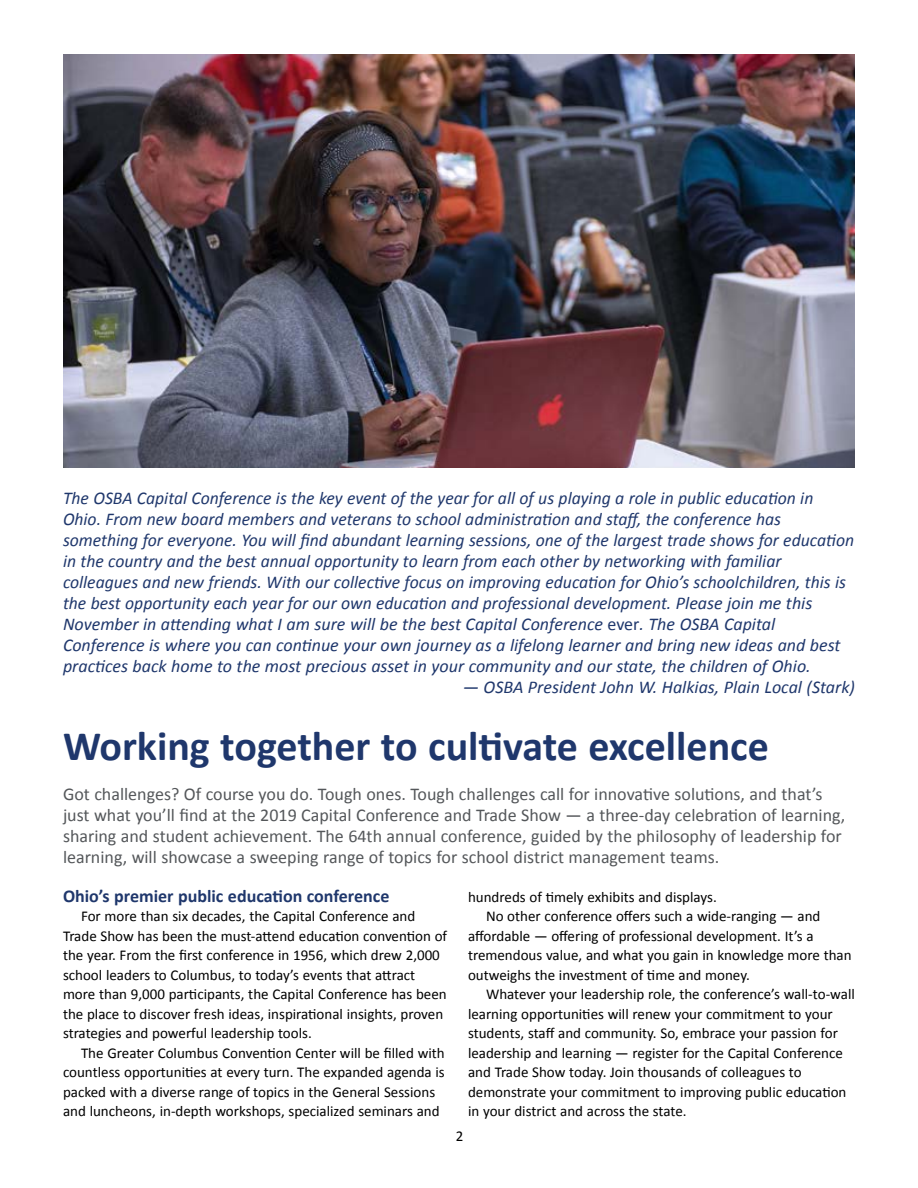
<style>
.page{position:relative;width:918px;height:1188px;background:#fff}
.page>*{position:absolute;margin:0;border:0;box-sizing:border-box;transform-origin:0 0}
.t1{font:700 42px "Calibri";color:#1f376c}
.t2{font:italic 18px/21px "Calibri";color:#1f376c}
.t3{font:18px/21px "Calibri";color:#54575a}
.t4{font:700 18px "Calibri";color:#1f376c}
.t5{font:15px/19.5px "Calibri";color:#000}
.s1{font-style:normal}
</style>
<div class="page">
<img style="left:63px;top:54px;width:792px;height:414px">
<p class="t2" style="left:63px;top:487px;width:793px">The OSBA Capital Conference is the key event of the year for all of us playing a role in public education in Ohio. From new board members and veterans to school administration and staff, the conference has something for everyone. You will find abundant learning sessions, one of the largest trade shows for education in the country and the best annual opportunity to learn from each other by networking with familiar colleagues and new friends. With our collective focus on improving education for Ohio’s schoolchildren, this is the best opportunity each year for our own education and professional development. Please join me this November in attending what I am sure will be the best Capital Conference <span class="s1">ever</span>. The OSBA Capital Conference is where you can continue your own journey as a lifelong learner and bring new ideas and best practices back home to the most precious asset in your community and our state, the children of Ohio.</p>
<p class="t2" style="left:463px;top:676px;width:394px">— OSBA President John W. Halkias, Plain Local (Stark)</p>
<h1 class="t1" style="left:63px;top:719px;width:707px">Working together to cultivate excellence</h1>
<p class="t3" style="left:63px;top:784px;width:784px">Got challenges? Of course you do. Tough ones. Tough challenges call for innovative solutions, and that’s just what you’ll find at the 2019 Capital Conference and Trade Show — a three-day celebration of learning, sharing and student achievement. The 64th annual conference, guided by the philosophy of leadership for learning, will showcase a sweeping range of topics for school district management teams.</p>
<p class="t4" style="left:63px;top:884px;width:328px">Ohio’s premier public education conference</p>
<p class="t5" style="left:63px;top:906px;width:386px;text-indent:18px">For more than six decades, the Capital Conference and Trade Show has been the must-attend education convention of the year. From the first conference in 1956, which drew 2,000 school leaders to Columbus, to today’s events that attract more than 9,000 participants, the Capital Conference has been the place to discover fresh ideas, inspirational insights, proven strategies and powerful leadership tools.</p>
<p class="t5" style="left:63px;top:1043px;width:383px;text-indent:18px">The Greater Columbus Convention Center will be filled with countless opportunities at every turn. The expanded agenda is packed with a diverse range of topics in the General Sessions and luncheons, in-depth workshops, specialized seminars and</p>
<p class="t5" style="left:468px;top:887px;width:250px">hundreds of timely exhibits and displays.</p>
<p class="t5" style="left:486px;top:906px;width:336px">No other conference offers such a wide-ranging — and</p>
<p class="t5" style="left:468px;top:926px;width:347px">affordable — offering of professional development. It’s a</p>
<p class="t5" style="left:468px;top:945px;width:385px">tremendous value, and what you gain in knowledge more than</p>
<p class="t5" style="left:468px;top:965px;width:283px">outweighs the investment of time and money.</p>
<p class="t5" style="left:486px;top:984px;width:370px">Whatever your leadership role, the conference’s wall-to-wall</p>
<p class="t5" style="left:468px;top:1004px;width:366px">learning opportunities will renew your commitment to your</p>
<p class="t5" style="left:468px;top:1023px;width:371px">students, staff and community. So, embrace your passion for</p>
<p class="t5" style="left:468px;top:1043px;width:376px">leadership and learning — register for the Capital Conference</p>
<p class="t5" style="left:468px;top:1062px;width:335px">and Trade Show today. Join thousands of colleagues to</p>
<p class="t5" style="left:468px;top:1082px;width:380px">demonstrate your commitment to improving public education</p>
<p class="t5" style="left:468px;top:1101px;width:220px">in your district and across the state.</p>
<p class="t5" style="left:456px;top:1126px;width:9px">2</p>
</div>
